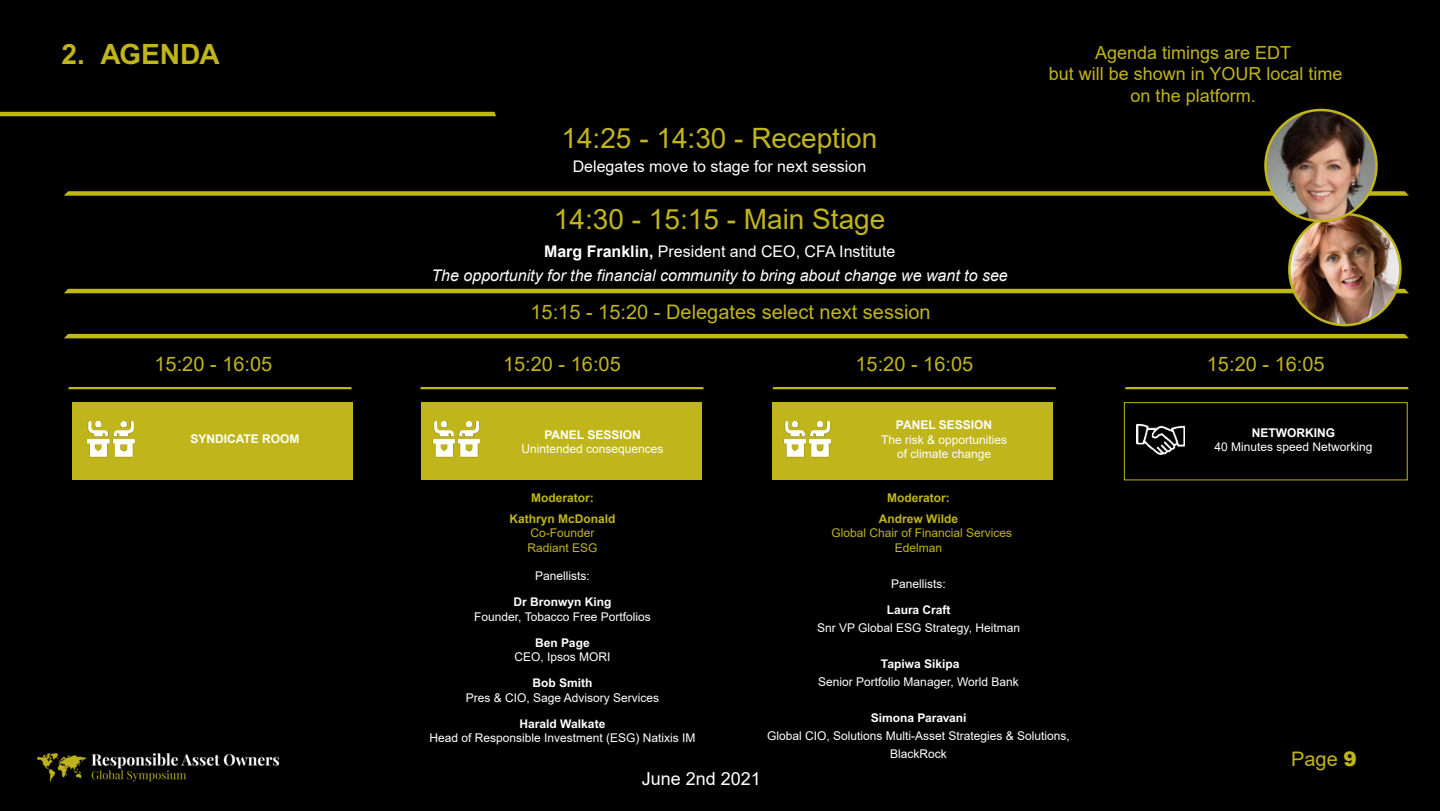
<style>
.page{position:relative;width:1440px;height:811px;background:#fff}
.page>*{position:absolute;margin:0;border:0;box-sizing:border-box;transform-origin:0 0}
.t1{font:28px "Arial";color:#c0b51b}
.t2{font:700 28px "Arial";color:#c0b51b}
.t3{font:20px "Arial";color:#c0b51b}
.t4{font:18px "Arial";color:#c0b51b}
.t5{font:18px "Arial";color:#fff}
.t6{font:16px "Arial";color:#fff}
.t7{font:italic 16px "Arial";color:#fff}
.t8{font:12px/14.4px "Arial";color:#fff;text-align:center}
.t9{font:700 12px "Arial";color:#fff}
.t10{font:12px "Arial";color:#c0b51b}
.t11{font:700 12px "Arial";color:#fff}
.t12{font:700 12px "Arial";color:#c0b51b}
.s1{font-weight:700}
.s2{font-weight:900}
</style>
<div class="page">
<div style="left:0;top:0;width:1440px;height:810px;background:#000"></div>
<hr style="left:0;top:112px;width:496px;height:4px;background:#bdb814">
<svg style="left:64px;top:191px;width:1345px;height:5px;background:#a8a411"></svg>
<hr style="left:64px;top:289px;width:1345px;height:4px;background:#bdb814">
<hr style="left:64px;top:334px;width:1345px;height:4px;background:#bdb814">
<svg style="left:772px;top:387px;width:284px;height:2px"></svg>
<svg style="left:420px;top:387px;width:284px;height:2px"></svg>
<svg style="left:68px;top:387px;width:284px;height:2px"></svg>
<svg style="left:1125px;top:387px;width:284px;height:2px"></svg>
<div style="left:772px;top:402px;width:281px;height:77px;background:#c0b51b"></div>
<div style="left:421px;top:402px;width:280px;height:77px;background:#c0b51b"></div>
<div style="left:72px;top:402px;width:280px;height:77px;background:#c0b51b"></div>
<img style="left:783px;top:421px;width:48px;height:37px">
<img style="left:432px;top:421px;width:48px;height:37px">
<img style="left:87px;top:421px;width:48px;height:37px">
<div style="left:1124px;top:402px;width:284px;height:78px;border:1px solid #c0b51b"></div>
<img style="left:1137px;top:423px;width:48px;height:32px">
<img style="left:37px;top:752px;width:243px;height:30px">
<img style="left:1289px;top:214px;width:111px;height:111px;border-radius:55px">
<img style="left:1266px;top:110px;width:110px;height:111px;border-radius:55px">
<div style="left:1264px;top:109px;width:114px;height:113px;border:2px solid #c0b51b;border-radius:50%"></div>
<p class="t2" style="left:62px;top:37px;width:160px">2. AGENDA</p>
<p class="t1" style="left:562px;top:118px;width:317px">14:25 - 14:30 - Reception</p>
<p class="t6" style="left:573px;top:155px;width:295px">Delegates move to stage for next session</p>
<p class="t1" style="left:554px;top:199px;width:333px">14:30 - 15:15 - Main Stage</p>
<p class="t6" style="left:544px;top:240px;width:353px"><span class="s1">Marg Franklin,</span> President and CEO, CFA Institute</p>
<p class="t7" style="left:432px;top:266px;width:578px">The opportunity for the financial community to bring about change we want to see</p>
<p class="t3" style="left:531px;top:298px;width:402px">15:15 - 15:20 - Delegates select next session</p>
<p class="t4" style="left:1095px;top:40px;width:198px">Agenda timings are EDT</p>
<p class="t4" style="left:1049px;top:61px;width:295px">but will be shown in YOUR local time</p>
<p class="t4" style="left:1131px;top:83px;width:127px">on the platform.</p>
<p class="t3" style="left:155px;top:350px;width:119px">15:20 - 16:05</p>
<p class="t3" style="left:503px;top:350px;width:119px">15:20 - 16:05</p>
<p class="t3" style="left:855px;top:350px;width:119px">15:20 - 16:05</p>
<p class="t3" style="left:1207px;top:350px;width:119px">15:20 - 16:05</p>
<p class="t11" style="left:190px;top:432px;width:111px">SYNDICATE ROOM</p>
<p class="t11" style="left:544px;top:428px;width:98px">PANEL SESSION</p>
<p class="t8" style="left:522px;top:442px;width:144px">Unintended consequences</p>
<p class="t11" style="left:896px;top:418px;width:98px">PANEL SESSION</p>
<p class="t8" style="left:881px;top:432px;width:128px">The risk &amp; opportunities of climate change</p>
<p class="t12" style="left:531px;top:491px;width:64px">Moderator:</p>
<p class="t12" style="left:509px;top:511px;width:108px">Kathryn McDonald</p>
<p class="t10" style="left:530px;top:524px;width:66px">Co-Founder</p>
<p class="t10" style="left:527px;top:539px;width:72px">Radiant ESG</p>
<p class="t8" style="left:535px;top:568px;width:56px">Panellists:</p>
<p class="t9" style="left:514px;top:595px;width:99px">Dr Bronwyn King</p>
<p class="t8" style="left:474px;top:609px;width:178px">Founder, Tobacco Free Portfolios</p>
<p class="t9" style="left:535px;top:635px;width:56px">Ben Page</p>
<p class="t8" style="left:514px;top:649px;width:98px">CEO, Ipsos MORI</p>
<p class="t9" style="left:532px;top:675px;width:62px">Bob Smith</p>
<p class="t8" style="left:466px;top:690px;width:195px">Pres &amp; CIO, Sage Advisory Services</p>
<p class="t9" style="left:520px;top:716px;width:87px">Harald Walkate</p>
<p class="t8" style="left:429px;top:730px;width:268px">Head of Responsible Investment (ESG) Natixis IM</p>
<p class="t5" style="left:642px;top:765px;width:121px">June 2nd 2021</p>
<p class="t12" style="left:887px;top:491px;width:64px">Moderator:</p>
<p class="t12" style="left:879px;top:511px;width:81px">Andrew Wilde</p>
<p class="t10" style="left:832px;top:524px;width:182px">Global Chair of Financial Services</p>
<p class="t10" style="left:895px;top:539px;width:49px">Edelman</p>
<p class="t8" style="left:891px;top:576px;width:56px">Panellists:</p>
<p class="t9" style="left:887px;top:602px;width:65px">Laura Craft</p>
<p class="t8" style="left:817px;top:620px;width:204px">Snr VP Global ESG Strategy, Heitman</p>
<p class="t9" style="left:881px;top:656px;width:80px">Tapiwa Sikipa</p>
<p class="t8" style="left:818px;top:674px;width:202px">Senior Portfolio Manager, World Bank</p>
<p class="t9" style="left:871px;top:710px;width:97px">Simona Paravani</p>
<p class="t8" style="left:767px;top:728px;width:304px">Global CIO, Solutions Multi-Asset Strategies &amp; Solutions,</p>
<p class="t8" style="left:890px;top:746px;width:58px">BlackRock</p>
<p class="t11" style="left:1252px;top:425px;width:85px">NETWORKING</p>
<p class="t8" style="left:1214px;top:439px;width:160px">40 Minutes speed Networking</p>
<p class="t3" style="left:1291px;top:744px;width:67px">Page <span class="s2">9</span></p>
</div>
